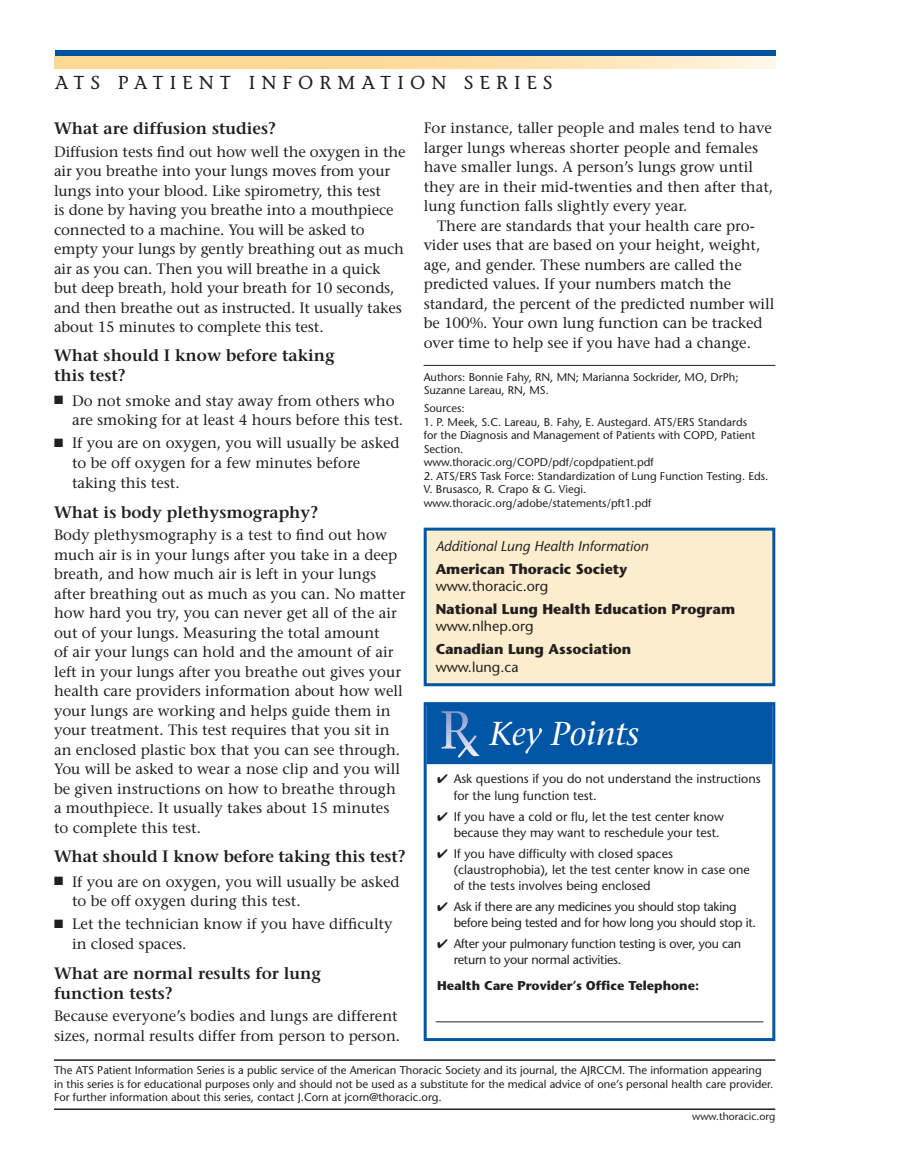
<style>
.page{position:relative;width:905px;height:1175px;background:#fff}
.page>*{position:absolute;margin:0;border:0;box-sizing:border-box;transform-origin:0 0}
.t1{font:italic 33px "Stone Serif";color:#fff}
.t2{font:18.75px "Stone Informal";letter-spacing:.33em;color:#231f20}
.Body_Head{font:600 16.5px/19.8px "Stone Serif";color:#231f20}
.Body{font:15px/19.5px "Stone Serif";color:#231f20}
.Bullet_Indent{font:15px/19.5px "Stone Serif";color:#231f20}
.Body_Indent{font:15px/19.5px "Stone Serif";letter-spacing:-.005em;color:#231f20}
.Additional_Info_Name{font:700 14.25px "Stone Sans";color:#231f20}
.Additional_Info_Site{font:14.25px "Stone Sans";color:#231f20}
.Additional_Info{font:italic 14.25px "Stone Sans";color:#231f20}
.t3{font:700 12.75px "Stone Sans";color:#231f20}
.RX{font:12.6px/16.2px "Stone Sans";color:#231f20}
.RX-2{font:12.6px/16.4px "Stone Sans";letter-spacing:-.02em;color:#231f20}
.Page_2_Footer{font:11.25px/13.5px "Stone Sans";color:#231f20}
.Authors{font:11.25px/13.5px "Stone Sans";color:#231f20}
.t4{font:10.5px "Stone Sans";color:#231f20}
.s1{font-style:italic}
</style>
<div class="page">
<div style="left:55px;top:50px;width:720px;height:6px;background:#0153a0"></div>
<svg style="left:55px;top:56px;width:720px;height:12px;background:#fedfa8"></svg>
<hr style="left:423px;top:365px;width:352px;height:1px;background:#231f20">
<div style="left:425px;top:529px;width:348px;height:155px;background:#fcedce"></div>
<div style="left:423px;top:527px;width:352px;height:159px;border:3px solid #0155a5"></div>
<div style="left:426px;top:702px;width:346px;height:62px;background:#0155a5"></div>
<hr style="left:435px;top:1021px;width:328px;height:1px;background:#231f20">
<div style="left:423px;top:702px;width:352px;height:339px;border:3px solid #0155a5"></div>
<hr style="left:54px;top:1108px;width:721px;height:2px;background:#231f20">
<hr style="left:54px;top:1059px;width:721px;height:1px;background:#231f20">
<svg style="left:441px;top:711px;width:38px;height:46px"></svg>
<p class="t2" style="left:55px;top:71px;width:499px">ATS PATIENT INFORMATION SERIES</p>
<p class="Body_Head" style="left:54px;top:118px;width:223px">What are diffusion studies?</p>
<p class="Body" style="left:54px;top:142px;width:353px">Diffusion tests find out how well the oxygen in the air you breathe into your lungs moves from your lungs into your blood. Like spirometry, this test<br>is done by having you breathe into a mouthpiece connected to a machine. You will be asked to empty your lungs by gently breathing out as much air as you can. Then you will breathe in a quick but deep breath, hold your breath for 10 seconds, and then breathe out as instructed. It usually takes about 15 minutes to complete this test.</p>
<p class="Body_Head" style="left:54px;top:345px;width:282px">What should I know before taking this test?</p>
<p class="Bullet_Indent" style="left:72px;top:390px;width:333px;text-indent:-18px">■ Do not smoke and stay away from others who are smoking for at least 4 hours before this test.</p>
<p class="Bullet_Indent" style="left:72px;top:433px;width:329px;text-indent:-18px">■ If you are on oxygen, you will usually be asked to be off oxygen for a few minutes before taking this test.</p>
<p class="Body_Head" style="left:54px;top:502px;width:266px">What is body plethysmography?</p>
<p class="Body" style="left:54px;top:525px;width:353px">Body plethysmography is a test to find out how much air is in your lungs after you take in a deep breath, and how much air is left in your lungs after breathing out as much as you can. No matter how hard you try, you can never get all of the air out of your lungs. Measuring the total amount<br>of air your lungs can hold and the amount of air left in your lungs after you breathe out gives your health care providers information about how well your lungs are working and helps guide them in your treatment. This test requires that you sit in an enclosed plastic box that you can see through.<br>You will be asked to wear a nose clip and you will be given instructions on how to breathe through a mouthpiece. It usually takes about 15 minutes to complete this test.</p>
<p class="Body_Head" style="left:54px;top:846px;width:353px">What should I know before taking this test?</p>
<p class="Bullet_Indent" style="left:72px;top:871px;width:329px;text-indent:-18px">■ If you are on oxygen, you will usually be asked to be off oxygen during this test.</p>
<p class="Bullet_Indent" style="left:72px;top:914px;width:322px;text-indent:-18px">■ Let the technician know if you have difficulty in closed spaces.</p>
<p class="Body_Head" style="left:54px;top:963px;width:268px">What are normal results for lung function tests?</p>
<p class="Body" style="left:54px;top:1006px;width:347px">Because everyone’s bodies and lungs are different sizes, normal results differ from person to person.</p>
<p class="Body" style="left:423px;top:118px;width:351px">For instance, taller people and males tend to have larger lungs whereas shorter people and females have smaller lungs. A person’s lungs grow until they are in their mid-twenties and then after that, lung function falls slightly every year.</p>
<p class="Body_Indent" style="left:423px;top:215px;width:352px;text-indent:14px">There are standards that your health care pro&shy;vider uses that are based on your height, weight, age, and gender. These numbers are called the predicted values<span class="s1">.</span> If your numbers match the standard, the percent of the predicted number will be 100%. Your own lung function can be tracked over time to help see if you have had a change.</p>
<p class="Authors" style="left:423px;top:370px;width:316px">Authors: Bonnie Fahy, RN, MN; Marianna Sockrider, MO, DrPh;<br>Suzanne Lareau, RN, MS.</p>
<p class="Page_2_Footer" style="left:423px;top:401px;width:43px">Sources:</p>
<p class="Page_2_Footer" style="left:423px;top:415px;width:333px">1. P. Meek, S.C. Lareau, B. Fahy, E. Austegard. ATS/ERS Standards for the Diagnosis and Management of Patients with COPD, Patient Section.<br>www.thoracic.org/COPD/pdf/copdpatient.pdf</p>
<p class="Page_2_Footer" style="left:423px;top:469px;width:346px">2. ATS/ERS Task Force: Standardization of Lung Function Testing. Eds.<br>V. Brusasco, R. Crapo &amp; G. Viegi. www.thoracic.org/adobe/statements/pft1.pdf</p>
<p class="Additional_Info" style="left:435px;top:537px;width:214px">Additional Lung Health Information</p>
<p class="Additional_Info_Name" style="left:435px;top:560px;width:193px">American Thoracic Society</p>
<p class="Additional_Info_Site" style="left:435px;top:577px;width:114px">www.thoracic.org</p>
<p class="Additional_Info_Name" style="left:435px;top:600px;width:301px">National Lung Health Education Program</p>
<p class="Additional_Info_Site" style="left:435px;top:617px;width:99px">www.nlhep.org</p>
<p class="Additional_Info_Name" style="left:435px;top:640px;width:197px">Canadian Lung Association</p>
<p class="Additional_Info_Site" style="left:435px;top:658px;width:84px">www.lung.ca</p>
<p class="t1" style="left:489px;top:713px;width:151px">Key Points</p>
<p class="RX" style="left:453px;top:771px;width:308px;text-indent:-16px">✔ Ask questions if you do not understand the instructions for the lung function test.</p>
<p class="RX" style="left:453px;top:807px;width:272px;text-indent:-16px">✔ If you have a cold or flu, let the test center know because they may want to reschedule your test.</p>
<p class="RX" style="left:453px;top:845px;width:297px;text-indent:-16px">✔ If you have difficulty with closed spaces (claustrophobia), let the test center know in case one of the tests involves being enclosed</p>
<p class="RX-2" style="left:453px;top:898px;width:304px;text-indent:-16px">✔ Ask if there are any medicines you should stop taking before being tested and for how long you should stop it.</p>
<p class="RX-2" style="left:453px;top:935px;width:289px;text-indent:-16px">✔ After your pulmonary function testing is over, you can return to your normal activities.</p>
<p class="t3" style="left:437px;top:977px;width:263px">Health Care Provider’s Office Telephone:</p>
<p class="Page_2_Footer" style="left:54px;top:1063px;width:721px">The ATS Patient Information Series is a public service of the American Thoracic Society and its journal, the AJRCCM. The information appearing in this series is for educational purposes only and should not be used as a substitute for the medical advice of one’s personal health care provider.<br>For further information about this series, contact J.Corn at jcorn@thoracic.org.</p>
<p class="t4" style="left:692px;top:1110px;width:84px">www.thoracic.org</p>
</div>
